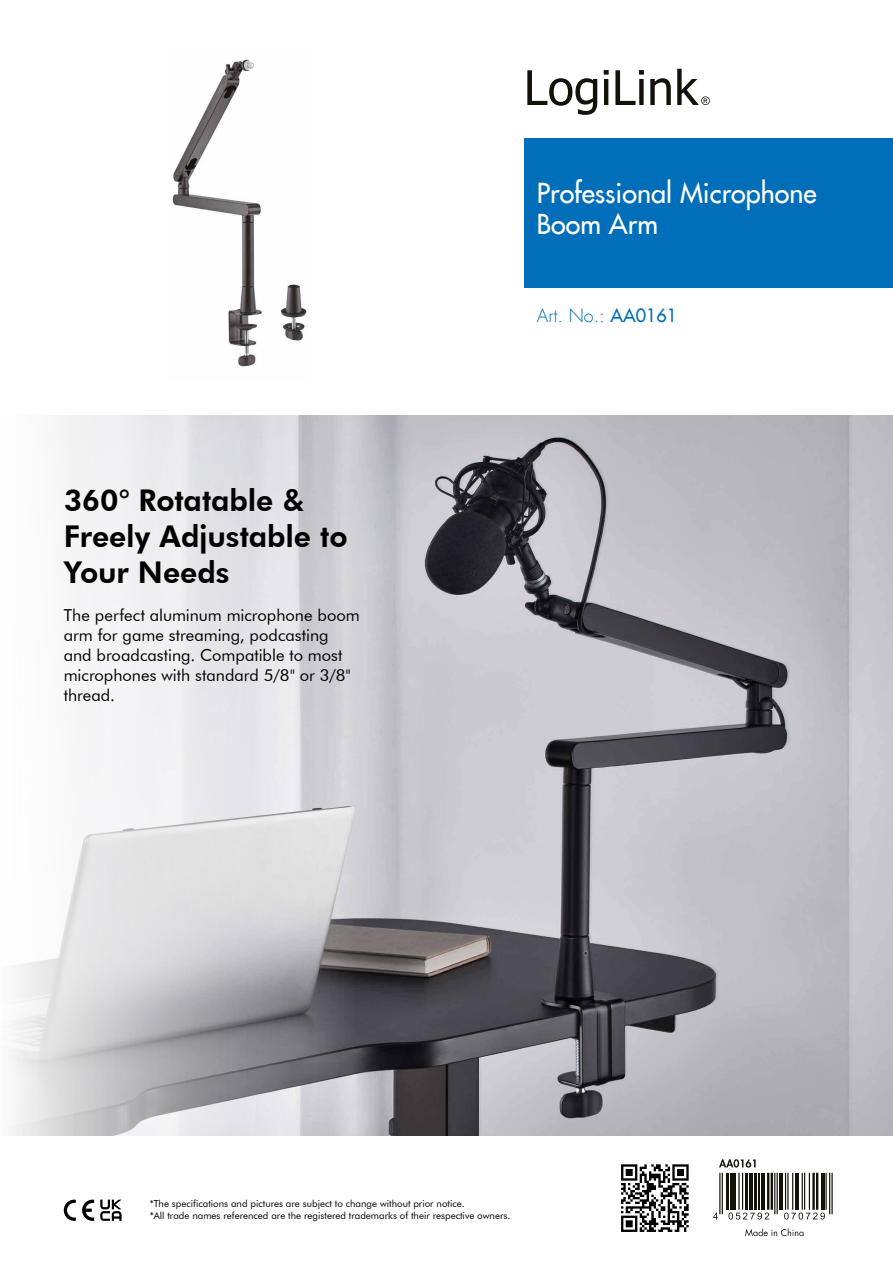
<style>
.page{position:relative;width:893px;height:1263px;background:#fff}
.page>*{position:absolute;margin:0;border:0;box-sizing:border-box;transform-origin:0 0}
.t1{font:800 30px/36px "Futura BT";letter-spacing:-.005em;color:#000}
.t2{font:27px/31.8px "Futura LT";color:#fff}
.t3{font:300 18px "Futura LT";color:#006eb8}
.t4{font:16.5px/19.8px "Futura BT";color:#000}
.t5{font:9.75px/11.7px "Futura BT";color:#000}
.s1{font-weight:400}
</style>
<div class="page">
<svg style="left:64px;top:1199px;width:12px;height:22px"></svg>
<svg style="left:82px;top:1199px;width:12px;height:22px"></svg>
<svg style="left:100px;top:1199px;width:22px;height:22px"></svg>
<img style="left:11px;top:415px;width:882px;height:720px">
<div style="left:524px;top:138px;width:369px;height:150px;background:#006eb8"></div>
<img style="left:172px;top:59px;width:135px;height:308px">
<svg style="left:527px;top:69px;width:183px;height:46px"></svg>
<svg style="left:621px;top:1164px;width:68px;height:68px"></svg>
<svg style="left:719px;top:1159px;width:37px;height:8px"></svg>
<svg style="left:745px;top:1228px;width:58px;height:8px"></svg>
<svg style="left:713px;top:1212px;width:5px;height:7px"></svg>
<svg style="left:728px;top:1212px;width:41px;height:7px"></svg>
<svg style="left:784px;top:1212px;width:41px;height:7px"></svg>
<hr style="left:722px;top:1173px;width:1px;height:41px;background:#121209">
<hr style="left:719px;top:1173px;width:1px;height:41px;background:#121209">
<hr style="left:726px;top:1173px;width:3px;height:37px;background:#121209">
<hr style="left:730px;top:1173px;width:1px;height:37px;background:#121209">
<hr style="left:732px;top:1173px;width:4px;height:37px;background:#121209">
<hr style="left:742px;top:1173px;width:1px;height:37px;background:#121209">
<hr style="left:738px;top:1173px;width:2px;height:37px;background:#121209">
<hr style="left:745px;top:1173px;width:3px;height:37px;background:#121209">
<hr style="left:749px;top:1173px;width:4px;height:37px;background:#121209">
<hr style="left:754px;top:1173px;width:2px;height:37px;background:#121209">
<hr style="left:759px;top:1173px;width:1px;height:37px;background:#121209">
<hr style="left:761px;top:1173px;width:4px;height:37px;background:#121209">
<hr style="left:771px;top:1173px;width:2px;height:37px;background:#121209">
<hr style="left:767px;top:1173px;width:2px;height:37px;background:#121209">
<hr style="left:777px;top:1173px;width:1px;height:41px;background:#121209">
<hr style="left:774px;top:1173px;width:1px;height:41px;background:#121209">
<hr style="left:779px;top:1173px;width:3px;height:37px;background:#121209">
<hr style="left:792px;top:1173px;width:1px;height:37px;background:#121209">
<hr style="left:787px;top:1173px;width:1px;height:37px;background:#121209">
<hr style="left:785px;top:1173px;width:1px;height:37px;background:#121209">
<hr style="left:796px;top:1173px;width:3px;height:37px;background:#121209">
<hr style="left:809px;top:1173px;width:1px;height:37px;background:#121209">
<hr style="left:804px;top:1173px;width:1px;height:37px;background:#121209">
<hr style="left:802px;top:1173px;width:1px;height:37px;background:#121209">
<hr style="left:816px;top:1173px;width:2px;height:37px;background:#121209">
<hr style="left:812px;top:1173px;width:3px;height:37px;background:#121209">
<hr style="left:821px;top:1173px;width:3px;height:37px;background:#121209">
<hr style="left:831px;top:1173px;width:2px;height:41px;background:#121209">
<hr style="left:829px;top:1173px;width:1px;height:41px;background:#121209">
<hr style="left:825px;top:1173px;width:2px;height:37px;background:#121209">
<h1 class="t1" style="left:64px;top:485px;width:285px">360° Rotatable &amp;<br>Freely Adjustable to<br>Your Needs</h1>
<h3 class="t4" style="left:64px;top:607px;width:298px">The perfect aluminum microphone boom arm for game streaming, podcasting and broadcasting. Compatible to most microphones with standard 5/8" or 3/8" thread.</h3>
<h2 class="t2" style="left:537px;top:178px;width:281px">Professional Microphone<br>Boom Arm</h2>
<h3 class="t3" style="left:537px;top:306px;width:142px">Art. No.: <span class="s1">AA0161</span></h3>
<p class="t5" style="left:150px;top:1199px;width:362px">*The specifications and pictures are subject to change without prior notice.<br>*All trade names referenced are the registered trademarks of their respective owners.</p>
</div>
